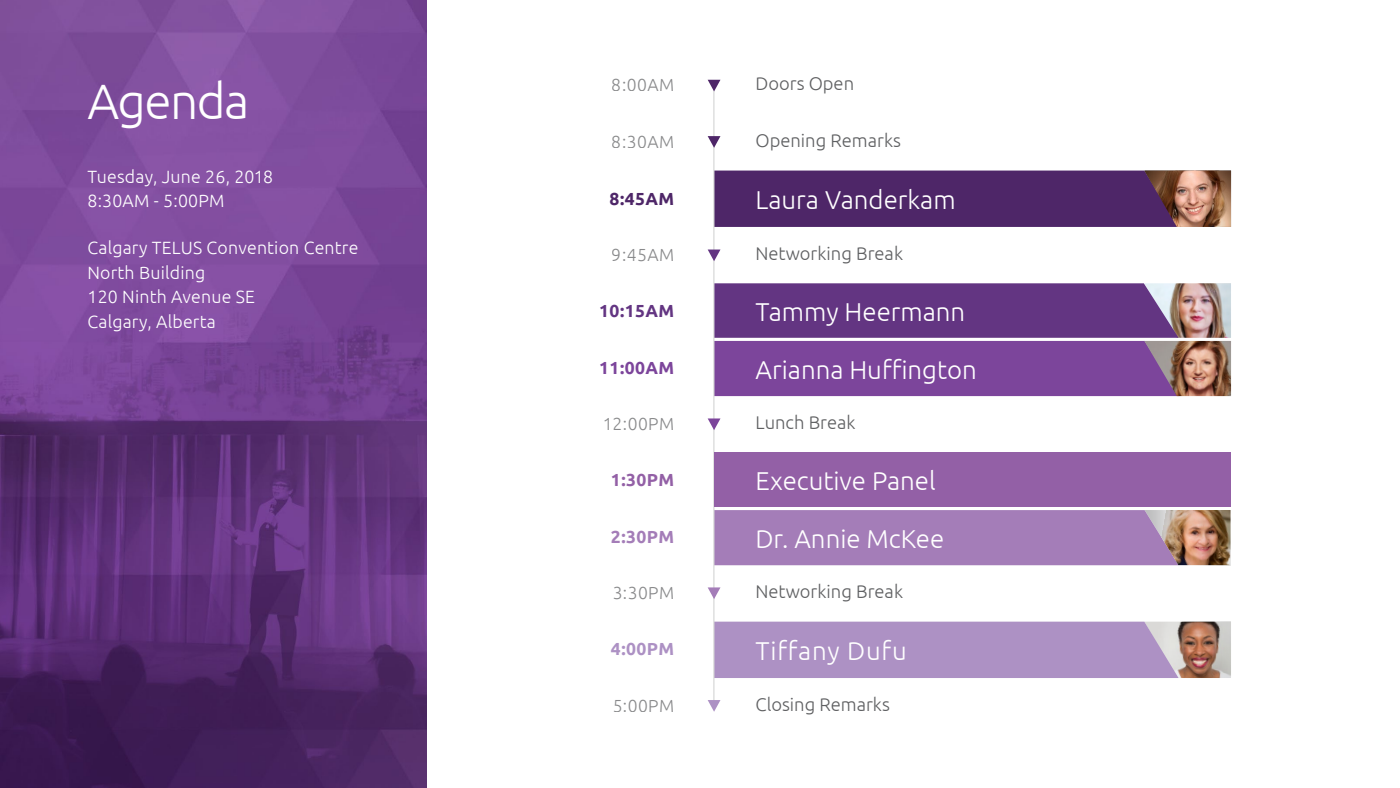
<style>
.page{position:relative;width:1400px;height:788px;background:#fff}
.page>*{position:absolute;margin:0;border:0;box-sizing:border-box;transform-origin:0 0}
.t1{font:300 49.61px "Ubuntu";letter-spacing:-.035em;color:#fff}
.t2{font:300 25.81px "Ubuntu";color:#fff}
.t3{font:300 25.81px "Ubuntu";letter-spacing:.03em;color:#fff}
.t4{font:300 18.38px "Ubuntu";color:#5f6062}
.t5{font:300 17.76px/24.5px "Ubuntu";letter-spacing:.01em;color:#fff}
.t6{font:300 17.5px "Ubuntu";letter-spacing:.025em;color:#5f6062}
.t7{font:700 17.5px "Ubuntu";letter-spacing:.025em;color:#633582}
.t8{font:700 17.5px "Ubuntu";letter-spacing:.025em;color:#7c459b}
.t9{font:700 17.5px "Ubuntu";color:#4e2668}
.t10{font:700 17.5px "Ubuntu";color:#9360a6}
.t11{font:700 17.5px "Ubuntu";color:#a47db8}
.t12{font:700 17.5px "Ubuntu";color:#ad91c4}
</style>
<div class="page">
<img style="left:0;top:0;width:427px;height:788px">
<img style="left:1179px;top:283px;width:15px;height:55px">
<img style="left:1179px;top:621px;width:52px;height:57px">
<div style="left:714px;top:170px;width:431px;height:57px;background:#4e2668"></div>
<div style="left:714px;top:621px;width:465px;height:57px;background:#ad91c4"></div>
<hr style="left:713px;top:84px;width:1px;height:622px;background:#5f6062">
<svg style="left:708px;top:80px;width:12px;height:11px"></svg>
<svg style="left:708px;top:136px;width:12px;height:12px"></svg>
<svg style="left:708px;top:249px;width:12px;height:12px"></svg>
<svg style="left:708px;top:418px;width:12px;height:12px"></svg>
<svg style="left:708px;top:587px;width:12px;height:12px"></svg>
<svg style="left:708px;top:700px;width:12px;height:11px"></svg>
<svg style="left:714px;top:283px;width:465px;height:113px;background:#754592"></svg>
<div style="left:714px;top:452px;width:517px;height:55px;background:#9360a6"></div>
<img style="left:1194px;top:283px;width:37px;height:55px">
<svg style="left:1194px;top:621px;width:37px;height:56px;background:#ae8d7e"></svg>
<img style="left:1145px;top:170px;width:49px;height:57px">
<svg style="left:1194px;top:170px;width:37px;height:57px;background:#a7795f"></svg>
<img style="left:1181px;top:510px;width:13px;height:55px">
<svg style="left:1194px;top:510px;width:37px;height:55px;background:#9d7256"></svg>
<div style="left:714px;top:510px;width:467px;height:55px;background:#a47db8"></div>
<img style="left:1144px;top:341px;width:50px;height:55px">
<svg style="left:1194px;top:341px;width:37px;height:55px;background:#9e715b"></svg>
<h1 class="t1" style="left:88px;top:71px;width:163px">Agenda</h1>
<p class="t5" style="left:88px;top:164px;width:187px">Tuesday, June 26, 2018<br>8:30AM - 5:00PM</p>
<p class="t5" style="left:88px;top:235px;width:272px">Calgary TELUS Convention Centre<br>North Building<br>120 Ninth Avenue SE<br>Calgary, Alberta</p>
<p class="t6" style="left:612px;top:74px;width:64px">8:00AM</p>
<p class="t4" style="left:756px;top:72px;width:100px">Doors Open</p>
<p class="t6" style="left:612px;top:131px;width:64px">8:30AM</p>
<p class="t4" style="left:756px;top:129px;width:147px">Opening Remarks</p>
<p class="t9" style="left:610px;top:188px;width:66px">8:45AM</p>
<h2 class="t2" style="left:756px;top:184px;width:202px">Laura Vanderkam</h2>
<p class="t6" style="left:612px;top:244px;width:64px">9:45AM</p>
<p class="t4" style="left:756px;top:242px;width:149px">Networking Break</p>
<p class="t7" style="left:599px;top:300px;width:77px">10:15AM</p>
<p class="t8" style="left:599px;top:357px;width:77px">11:00AM</p>
<h2 class="t2" style="left:756px;top:296px;width:211px">Tammy Heermann</h2>
<h2 class="t2" style="left:756px;top:354px;width:223px">Arianna Huffington</h2>
<p class="t6" style="left:602px;top:413px;width:73px">12:00PM</p>
<p class="t4" style="left:756px;top:411px;width:102px">Lunch Break</p>
<p class="t10" style="left:611px;top:469px;width:65px">1:30PM</p>
<p class="t11" style="left:611px;top:526px;width:65px">2:30PM</p>
<h2 class="t2" style="left:756px;top:464px;width:182px">Executive Panel</h2>
<h2 class="t2" style="left:756px;top:523px;width:190px">Dr. Annie McKee</h2>
<p class="t6" style="left:613px;top:582px;width:63px">3:30PM</p>
<p class="t4" style="left:756px;top:580px;width:149px">Networking Break</p>
<p class="t12" style="left:611px;top:638px;width:65px">4:00PM</p>
<h2 class="t3" style="left:756px;top:635px;width:153px">Tiffany Dufu</h2>
<p class="t6" style="left:613px;top:695px;width:63px">5:00PM</p>
<p class="t4" style="left:756px;top:693px;width:136px">Closing Remarks</p>
</div>
